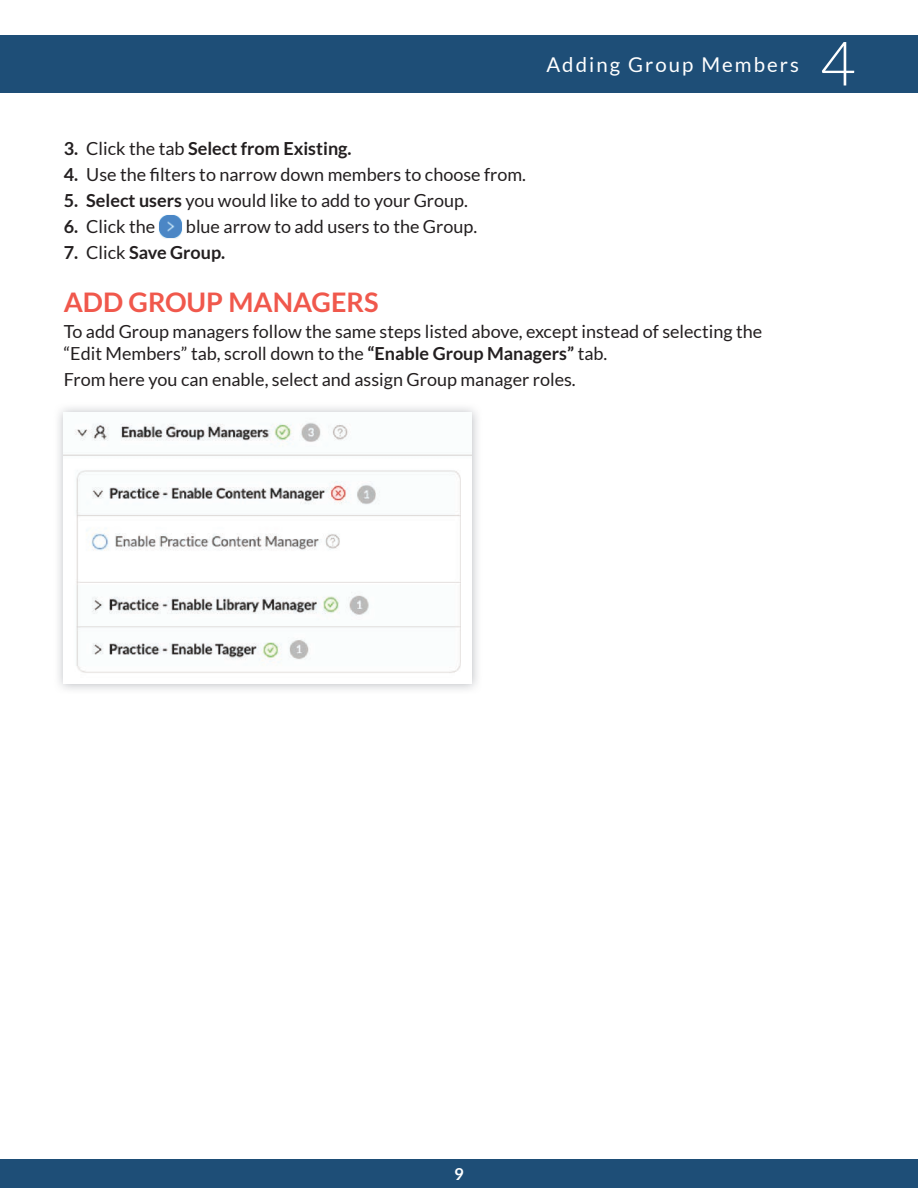
<style>
.page{position:relative;width:918px;height:1188px;background:#fff}
.page>*{position:absolute;margin:0;border:0;box-sizing:border-box;transform-origin:0 0}
.t1{font:700 27px "Lato";color:#f0584c}
.t2{font:20.4px "Lato";letter-spacing:.1em;color:#fff}
.t3{font:18px/21.6px "Lato";color:#231f20}
.t4{font:700 18px "Lato";color:#231f20}
.t5{font:700 16.5px "Lato";color:#fff}
.s1{font-weight:400}
.s2{font-weight:700}
</style>
<div class="page">
<div style="left:0;top:1160px;width:918px;height:28px;background:#1e4e77"></div>
<div style="left:0;top:35px;width:918px;height:58px;background:#1e4e77"></div>
<img style="left:159px;top:215px;width:23px;height:24px">
<img style="left:64px;top:413px;width:408px;height:265px">
<svg style="left:822px;top:42px;width:32px;height:43px"></svg>
<p class="t2" style="left:546px;top:53px;width:254px">Adding Group Members</p>
<p class="t4" style="left:64px;top:138px;width:289px">3. <span class="s1">Click the tab</span> Select from Existing.</p>
<p class="t3" style="left:64px;top:164px;width:464px"><span class="s2">4.</span> Use the filters to narrow down members to choose from.</p>
<p class="t3" style="left:64px;top:189px;width:406px"><span class="s2">5. Select users</span> you would like to add to your Group.</p>
<p class="t3" style="left:64px;top:215px;width:93px"><span class="s2">6.</span> Click the</p>
<p class="t3" style="left:186px;top:215px;width:293px">blue arrow to add users to the Group.</p>
<p class="t4" style="left:64px;top:242px;width:163px">7. <span class="s1">Click</span> Save Group.</p>
<h1 class="t1" style="left:64px;top:287px;width:316px">ADD GROUP MANAGERS</h1>
<p class="t3" style="left:64px;top:321px;width:700px">To add Group managers follow the same steps listed above, except instead of selecting the “Edit Members” tab, scroll down to the <span class="s2">“Enable Group Managers”</span> tab.</p>
<p class="t3" style="left:64px;top:368px;width:514px">From here you can enable, select and assign Group manager roles.</p>
<p class="t5" style="left:454px;top:1164px;width:11px">9</p>
</div>
